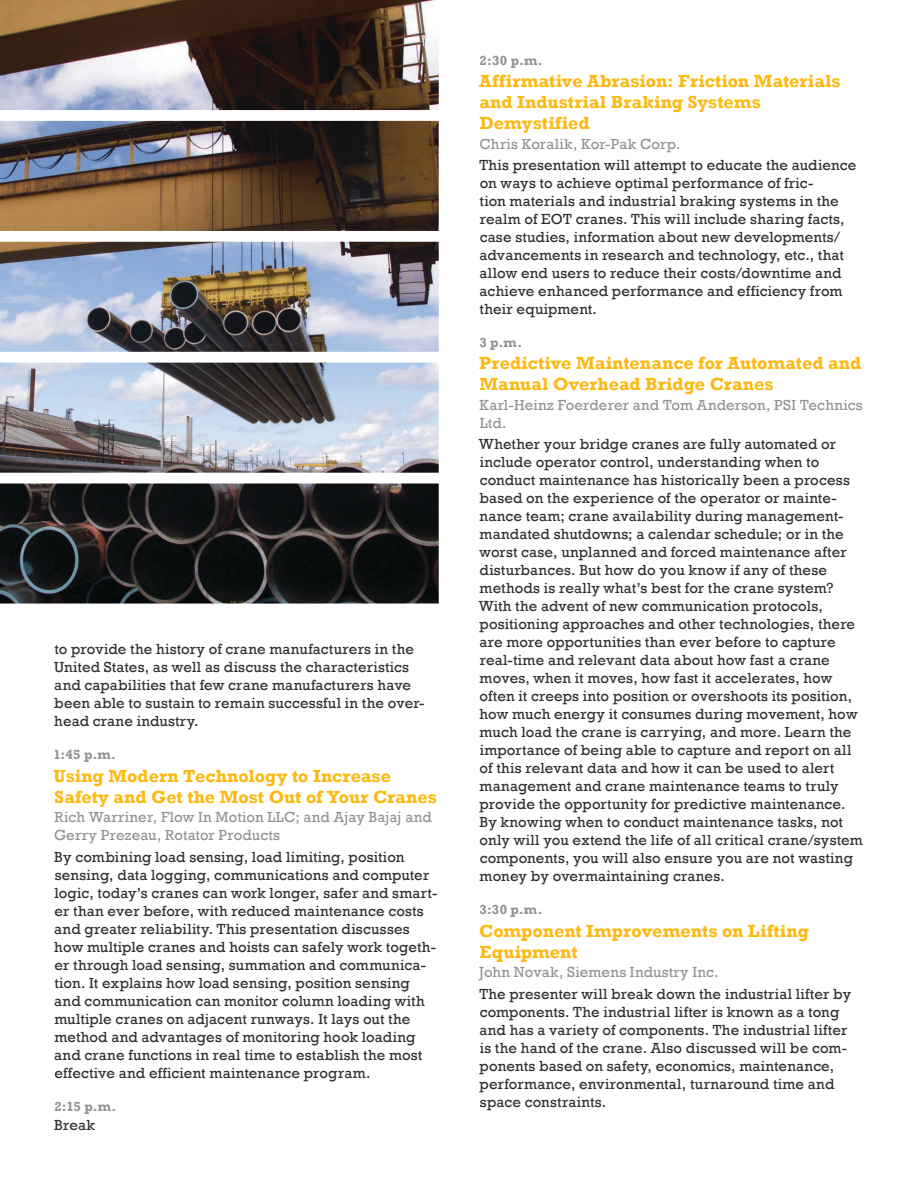
<style>
.page{position:relative;width:918px;height:1188px;background:#fff}
.page>*{position:absolute;margin:0;border:0;box-sizing:border-box;transform-origin:0 0}
.t1{font:700 18px/21px "Rockwell";letter-spacing:.005em;color:#fdb913}
.t2{font:15px/18px "Rockwell";letter-spacing:.01em;color:#323031}
.t3{font:15px/18px "Rockwell";letter-spacing:.01em;color:#919396}
.t4{font:700 13.5px "Rockwell";letter-spacing:.03em;color:#919396}
</style>
<div class="page">
<img style="left:0;top:0;width:439px;height:604px">
<p class="t2" style="left:54px;top:641px;width:372px">to provide the history of crane manufacturers in the United States, as well as discuss the characteristics and capabilities that few crane manufacturers have been able to sustain to remain successful in the over&shy;head crane industry.</p>
<p class="t4" style="left:53px;top:747px;width:64px">1:45 p.m.</p>
<p class="t1" style="left:54px;top:765px;width:385px">Using Modern Technology to Increase<br>Safety and Get the Most Out of Your Cranes</p>
<p class="t3" style="left:54px;top:809px;width:379px">Rich Warriner, Flow In Motion LLC; and Ajay Bajaj and<br>Gerry Prezeau, Rotator Products</p>
<p class="t2" style="left:54px;top:848px;width:385px">By combining load sensing, load limiting, position sensing, data logging, communications and computer logic, today’s cranes can work longer, safer and smart&shy;er than ever before, with reduced maintenance costs and greater reliability. This presentation discusses how multiple cranes and hoists can safely work togeth&shy;er through load sensing, summation and communica&shy;tion. It explains how load sensing, position sensing and communication can monitor column loading with multiple cranes on adjacent runways. It lays out the method and advantages of monitoring hook loading and crane functions in real time to establish the most effective and efficient maintenance program.</p>
<p class="t4" style="left:54px;top:1098px;width:64px">2:15 p.m.</p>
<p class="t2" style="left:54px;top:1116px;width:42px">Break</p>
<p class="t4" style="left:480px;top:52px;width:65px">2:30 p.m.</p>
<p class="t1" style="left:479px;top:70px;width:363px">Affirmative Abrasion: Friction Materials and Industrial Braking Systems<br>Demystified</p>
<p class="t3" style="left:479px;top:135px;width:203px">Chris Koralik, Kor-Pak Corp.</p>
<p class="t2" style="left:479px;top:156px;width:379px">This presentation will attempt to educate the audience on ways to achieve optimal performance of fric-<br>tion materials and industrial braking systems in the realm of EOT cranes. This will include sharing facts, case studies, information about new developments/ advancements in research and technology, etc., that allow end users to reduce their costs/downtime and achieve enhanced performance and efficiency from their equipment.</p>
<p class="t4" style="left:479px;top:334px;width:44px">3 p.m.</p>
<p class="t1" style="left:479px;top:353px;width:384px">Predictive Maintenance for Automated and<br>Manual Overhead Bridge Cranes</p>
<p class="t3" style="left:480px;top:396px;width:385px">Karl-Heinz Foerderer and Tom Anderson, PSI Technics<br>Ltd.</p>
<p class="t2" style="left:479px;top:435px;width:386px">Whether your bridge cranes are fully automated or include operator control, understanding when to conduct maintenance has historically been a process based on the experience of the operator or mainte&shy;nance team; crane availability during management&shy;mandated shutdowns; a calendar schedule; or in the worst case, unplanned and forced maintenance after disturbances. But how do you know if any of these methods is really what’s best for the crane system?<br>With the advent of new communication protocols, positioning approaches and other technologies, there are more opportunities than ever before to capture real-time and relevant data about how fast a crane moves, when it moves, how fast it accelerates, how often it creeps into position or overshoots its position, how much energy it consumes during movement, how much load the crane is carrying, and more. Learn the importance of being able to capture and report on all of this relevant data and how it can be used to alert management and crane maintenance teams to truly provide the opportunity for predictive maintenance.<br>By knowing when to conduct maintenance tasks, not only will you extend the life of all critical crane/system components, you will also ensure you are not wasting money by overmaintaining cranes.</p>
<p class="t4" style="left:479px;top:902px;width:65px">3:30 p.m.</p>
<p class="t1" style="left:479px;top:920px;width:331px">Component Improvements on Lifting<br>Equipment</p>
<p class="t3" style="left:479px;top:963px;width:241px">John Novak, Siemens Industry Inc.</p>
<p class="t2" style="left:479px;top:985px;width:374px">The presenter will break down the industrial lifter by components. The industrial lifter is known as a tong and has a variety of components. The industrial lifter is the hand of the crane. Also discussed will be com&shy;ponents based on safety, economics, maintenance, performance, environmental, turnaround time and space constraints.</p>
</div>
